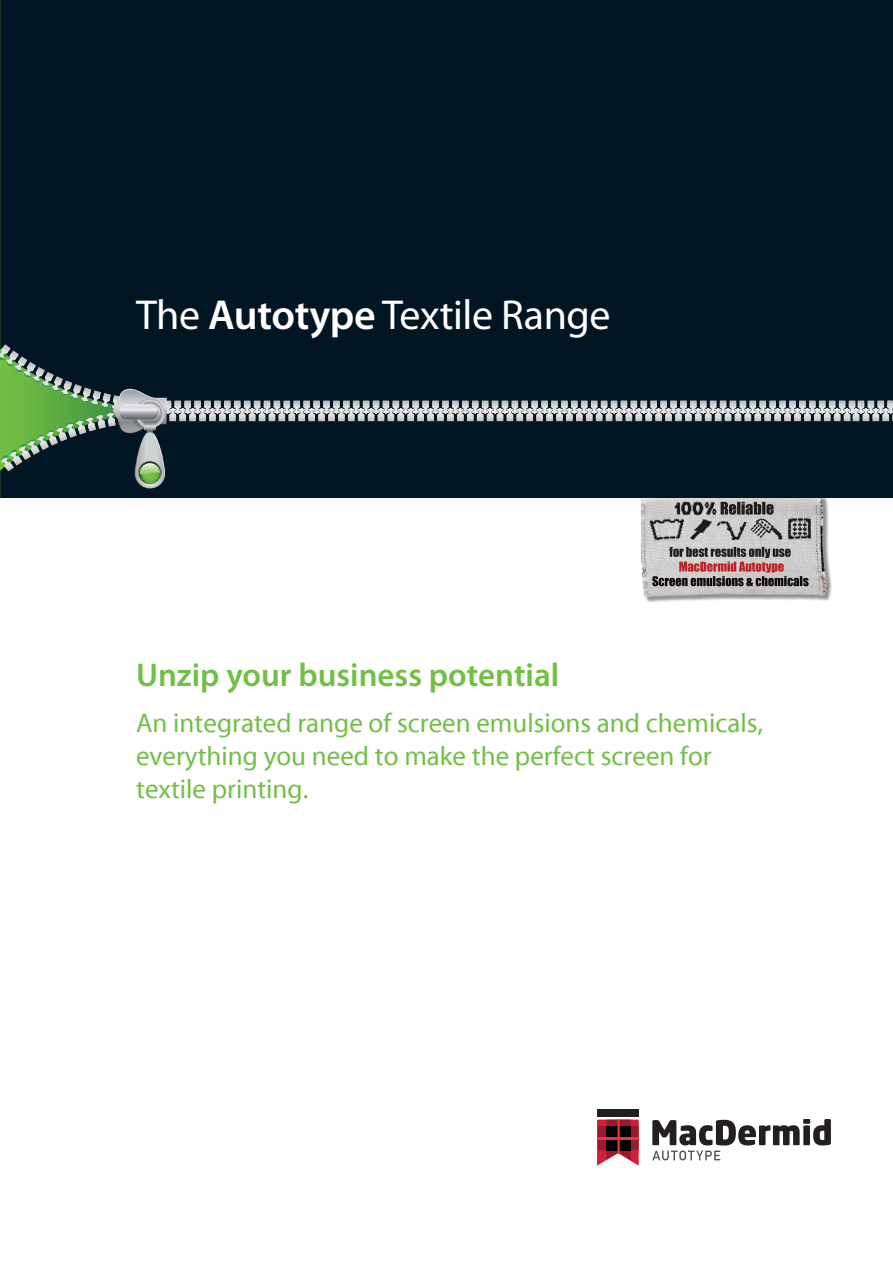
<style>
.page{position:relative;width:893px;height:1263px;background:#fff}
.page>*{position:absolute;margin:0;border:0;box-sizing:border-box;transform-origin:0 0}
.t1{font:42px "Myriad Pro";letter-spacing:-.01em;color:#fff}
.t2{font:600 33px "Myriad Pro";color:#71bf44}
.t3{font:27px/33px "Myriad";color:#71bf44}
.s1{font-weight:600}
</style>
<div class="page">
<img style="left:637px;top:497px;width:201px;height:106px">
<div style="left:0;top:0;width:893px;height:497px;background:#011622"></div>
<svg style="left:1px;top:344px;width:892px;height:144px"></svg>
<hr style="left:0;top:0;width:1px;height:497px;background:#71bf44">
<svg style="left:597px;top:1119px;width:42px;height:46px;background:#943541"></svg>
<div style="left:597px;top:1109px;width:42px;height:7px;background:#231f20"></div>
<svg style="left:652px;top:1119px;width:179px;height:41px"></svg>
<h1 class="t1" style="left:136px;top:289px;width:476px">The <span class="s1">Autotype</span> Textile Range</h1>
<p class="t2" style="left:136px;top:654px;width:425px">Unzip your business potential</p>
<p class="t3" style="left:136px;top:707px;width:628px">An integrated range of screen emulsions and chemicals, everything you need to make the perfect screen for textile printing.</p>
</div>
